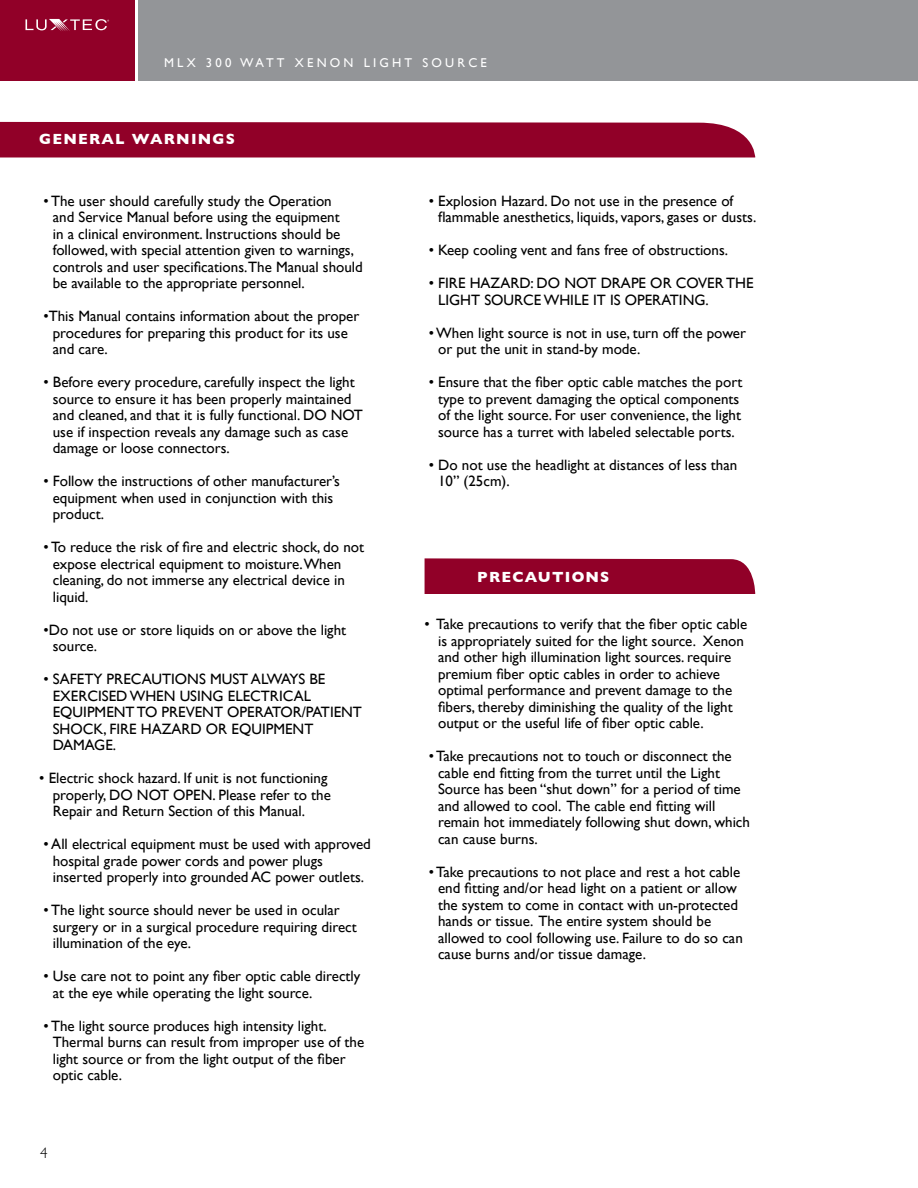
<style>
.page{position:relative;width:918px;height:1188px;background:#fff}
.page>*{position:absolute;margin:0;border:0;box-sizing:border-box;transform-origin:0 0}
.t1{font:15px/16.5px "Gill Sans";color:#000}
.t2{font:700 15px "Gill Sans";letter-spacing:.08em;color:#fff}
.t3{font:300 15px "Gill Sans";color:#000}
.t4{font:12.75px "Gill Sans";letter-spacing:.25em;color:#fff}
</style>
<div class="page">
<div style="left:138px;top:0;width:780px;height:81px;background:#939598"></div>
<div style="left:0;top:0;width:135px;height:81px;background:#910028"></div>
<div style="left:0;top:122px;width:755px;height:35px;background:#910028"></div>
<svg style="left:25px;top:19px;width:84px;height:12px"></svg>
<div style="left:425px;top:558px;width:330px;height:36px;background:#910028"></div>
<p class="t4" style="left:164px;top:55px;width:324px">MLX 300 watt x enon l ight source</p>
<p class="t2" style="left:39px;top:130px;width:197px">GENERAL WARNINGS</p>
<p class="t1" style="left:53px;top:192px;width:312px;text-indent:-9px">• The user should carefully study the Operation<br>and Service Manual before using the equipment<br>in a clinical environment. Instructions should be followed, with special attention given to warnings, controls and user specifications.The Manual should be available to the appropriate personnel.</p>
<p class="t1" style="left:53px;top:308px;width:308px;text-indent:-9px">•This Manual contains information about the proper procedures for preparing this product for its use and care.</p>
<p class="t1" style="left:53px;top:374px;width:304px;text-indent:-9px">• Before every procedure, carefully inspect the light source to ensure it has been properly maintained and cleaned, and that it is fully functional. DO NOT use if inspection reveals any damage such as case damage or loose connectors.</p>
<p class="t1" style="left:53px;top:473px;width:289px;text-indent:-9px">• Follow the instructions of other manufacturer’s equipment when used in conjunction with this product.</p>
<p class="t1" style="left:53px;top:539px;width:313px;text-indent:-9px">• To reduce the risk of fire and electric shock, do not expose electrical equipment to moisture.When cleaning, do not immerse any electrical device in liquid.</p>
<p class="t1" style="left:53px;top:621px;width:295px;text-indent:-9px">•Do not use or store liquids on or above the light source.</p>
<p class="t1" style="left:53px;top:671px;width:274px;text-indent:-9px">• SAFETY PRECAUTIONS MUST ALWAYS BE<br>EXERCISE</p>
<p class="t1" style="left:116px;top:687px;width:26px">D WHEN</p>
<p class="t1" style="left:180px;top:687px;width:10px">USING</p>
<p class="t1" style="left:228px;top:687px;width:25px">ELECTRICA</p>
<p class="t1" style="left:304px;top:687px;width:9px">L</p>
<p class="t1" style="left:53px;top:704px;width:64px">EQUI PMENT</p>
<p class="t1" style="left:137px;top:704px;width:68px">TO PREVENT</p>
<p class="t1" style="left:227px;top:704px;width:30px">OPERATOR</p>
<p class="t1" style="left:302px;top:704px;width:20px">/PATIENT</p>
<p class="t1" style="left:53px;top:720px;width:11px">SHOC</p>
<p class="t1" style="left:53px;top:720px;width:243px;text-indent:41px">K, FIRE HAZARD OR EQUI PMENT<br>DAMAGE</p>
<p class="t1" style="left:113px;top:737px;width:5px">.</p>
<p class="t1" style="left:53px;top:770px;width:276px;text-indent:-14px">• Electric shock hazard. If unit is not functioning properly, DO NOT</p>
<p class="t1" style="left:53px;top:786px;width:280px;text-indent:121px">OPEN . Please refer to the<br>Repair and Return Section of this Manual.</p>
<p class="t1" style="left:53px;top:836px;width:320px;text-indent:-9px">• All electrical equipment must be used with approved hospital grade power cords and power plugs inserted properly into grounded AC power outlets.</p>
<p class="t1" style="left:53px;top:902px;width:306px;text-indent:-9px">• The light source should never be used in ocular surgery or in a surgical procedure requiring direct illumination of the eye.</p>
<p class="t1" style="left:53px;top:968px;width:309px;text-indent:-9px">• Use care not to point any fiber optic cable directly at the eye while operating the light source.</p>
<p class="t1" style="left:53px;top:1017px;width:313px;text-indent:-9px">• The light source produces high intensity light.<br>Thermal burns can result from improper use of the light source or from the light output of the fiber optic cable.</p>
<p class="t3" style="left:40px;top:1144px;width:9px">4</p>
<p class="t1" style="left:438px;top:192px;width:320px;text-indent:-9px">• Explosion Hazard. Do not use in the presence of flammable anesthetics, liquids, vapors, gases or dusts.</p>
<p class="t1" style="left:429px;top:242px;width:301px">• Keep cooling vent and fans free of obstructions.</p>
<p class="t1" style="left:438px;top:275px;width:317px;text-indent:-9px">• FIRE HAZARD: DO NOT DRAPE OR COVER THE<br>LIGHT</p>
<p class="t1" style="left:484px;top:291px;width:11px">SOURCE</p>
<p class="t1" style="left:544px;top:291px;width:11px">WHI</p>
<p class="t1" style="left:574px;top:291px;width:81px">LE IT IS OPERATING</p>
<p class="t1" style="left:706px;top:291px;width:5px">.</p>
<p class="t1" style="left:438px;top:324px;width:309px;text-indent:-9px">•When light source is not in use, turn off the power or put the unit in stand-by mode.</p>
<p class="t1" style="left:429px;top:374px;width:315px;text-align:center">• Ensure that the fiber optic cable matches the port type to prevent damaging the optical components of the light source. For user convenience, the light source has a turret with labeled selectable ports.</p>
<p class="t1" style="left:438px;top:456px;width:301px;text-indent:-9px">• Do not use the headlight at distances of less than<br>10” (25cm).</p>
<p class="t2" style="left:477px;top:568px;width:13px">PRECAUTIONS</p>
<p class="t1" style="left:438px;top:616px;width:311px;text-indent:-14px">• Take precautions to verify that the fiber optic cable is appropriately suited for the light source. Xenon and other high illumination light sources. require premium fiber optic cables in order to achieve optimal performance and prevent damage to the fibers, thereby diminishing the quality of the light output or the useful life of fiber optic cable.</p>
<p class="t1" style="left:438px;top:748px;width:313px;text-indent:-9px">• Take precautions not to touch or disconnect the cable end fitting from the turret until the Light Source has been “shut down” for a period of time and allowed to cool. The cable end fitting will remain hot immediately following shut down, which can cause burns.</p>
<p class="t1" style="left:438px;top:863px;width:306px;text-indent:-9px">• Take precautions to not place and rest a hot cable end fitting and/or head light on a patient or allow the system to come in contact with un-protected hands or tissue. The entire system should be allowed to cool following use. Failure to do so can cause burns and/or tissue damage.</p>
</div>
